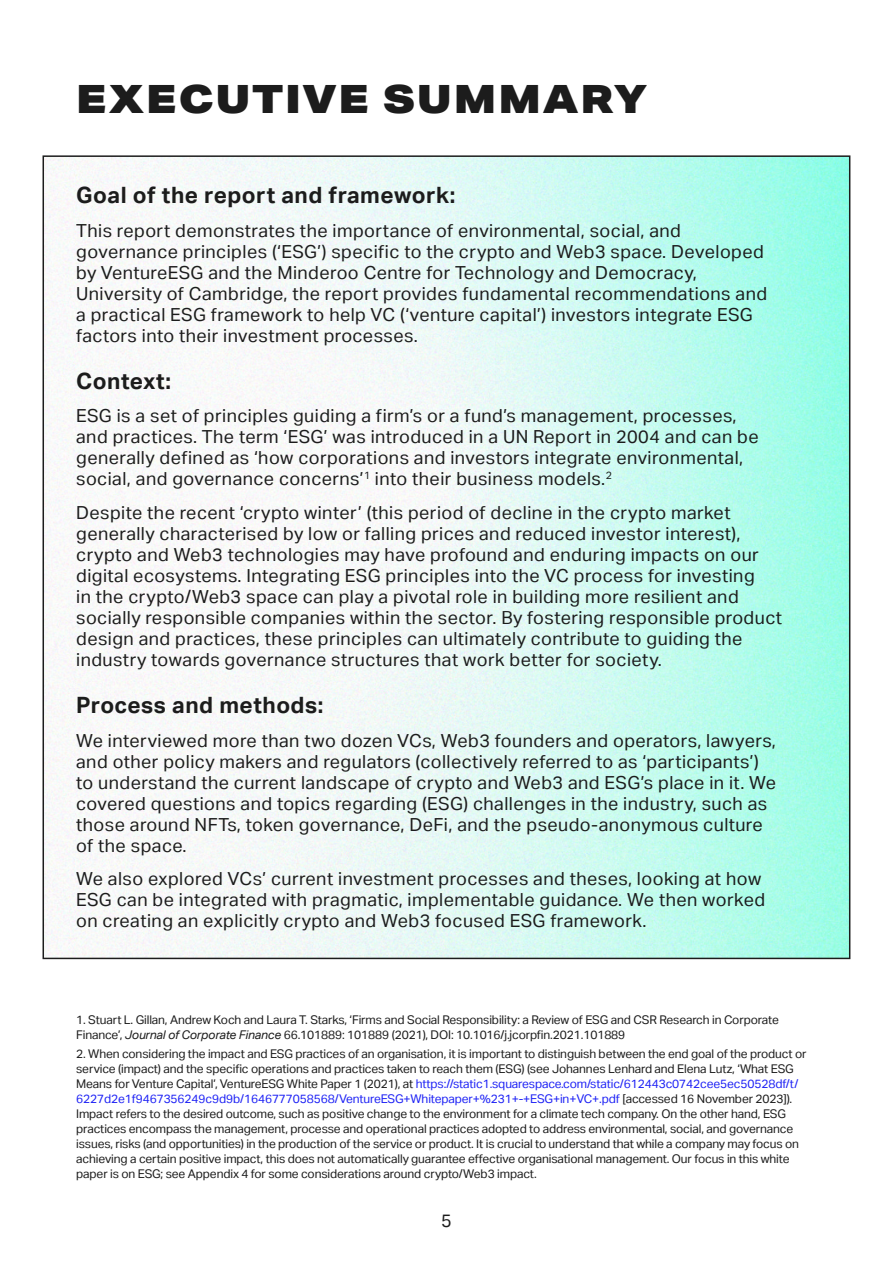
<style>
.page{position:relative;width:893px;height:1263px;background:#fff}
.page>*{position:absolute;margin:0;border:0;box-sizing:border-box;transform-origin:0 0}
.t1{font:900 39px "Aktiv Grotesk Ex";letter-spacing:.05em;color:#1c1c1c}
.t2{font:700 22.5px "Aktiv Grotesk";letter-spacing:.025em;color:#1c1c1c}
.t3{font:18px/21px "Aktiv Grotesk";letter-spacing:.025em;color:#1c1c1c}
.t4{font:12px/15px "Aktiv Grotesk";letter-spacing:-.01em;color:#1c1c1c}
.s1{font-style:italic}
.s2{color:#1e22f5}
</style>
<div class="page">
<img style="left:46px;top:158px;width:801px;height:798px">
<h1 class="t1" style="left:76px;top:73px;width:573px">EXECUTIVE SUMMARY</h1>
<p class="t2" style="left:76px;top:182px;width:381px">Goal of the report and framework:</p>
<p class="t3" style="left:76px;top:220px;width:692px">This report demonstrates the importance of environmental, social, and governance principles (‘ESG’) specific to the crypto and Web3 space. Developed by VentureESG and the Minderoo Centre for Technology and Democracy, University of Cambridge, the report provides fundamental recommendations and a practical ESG framework to help VC (‘venture capital’) investors integrate ESG factors into their investment processes.</p>
<p class="t2" style="left:76px;top:368px;width:96px">Context:</p>
<p class="t3" style="left:76px;top:405px;width:684px">ESG is a set of principles guiding a firm’s or a fund’s management, processes, and practices. The term ‘ESG’ was introduced in a UN Report in 2004 and can be generally defined as ‘how corporations and investors integrate environmental, social, and governance concerns’<sup>1</sup> into their business models.<sup>2</sup></p>
<p class="t3" style="left:76px;top:502px;width:707px">Despite the recent ‘crypto winter’ (this period of decline in the crypto market generally characterised by low or falling prices and reduced investor interest), crypto and Web3 technologies may have profound and enduring impacts on our digital ecosystems. Integrating ESG principles into the VC process for investing<br>in the crypto/Web3 space can play a pivotal role in building more resilient and socially responsible companies within the sector. By fostering responsible product design and practices, these principles can ultimately contribute to guiding the industry towards governance structures that work better for society.</p>
<p class="t2" style="left:76px;top:692px;width:249px">Process and methods:</p>
<p class="t3" style="left:76px;top:729px;width:701px">We interviewed more than two dozen VCs, Web3 founders and operators, lawyers, and other policy makers and regulators (collectively referred to as ‘participants’) to understand the current landscape of crypto and Web3 and ESG’s place in it. We covered questions and topics regarding (ESG) challenges in the industry, such as those around NFTs, token governance, DeFi, and the pseudo-anonymous culture of the space.</p>
<p class="t3" style="left:76px;top:868px;width:690px">We also explored VCs’ current investment processes and theses, looking at how<br>ESG can be integrated with pragmatic, implementable guidance. We then worked on creating an explicitly crypto and Web3 focused ESG framework.</p>
<p class="t4" style="left:76px;top:1012px;width:704px">1. Stuart L. Gillan, Andrew Koch and Laura T. Starks, ‘Firms and Social Responsibility: a Review of ESG and CSR Research in Corporate<br>Finance’, <span class="s1">Journal of Corporate Finance</span> 66.101889: 101889 (2021), DOI: 10.1016/j.jcorpfin.2021.101889</p>
<p class="t4" style="left:76px;top:1046px;width:732px">2. When considering the impact and ESG practices of an organisation, it is important to distinguish between the end goal of the product or service (impact) and the specific operations and practices taken to reach them (ESG) (see Johannes Lenhard and Elena Lutz, ‘What ESG Means for Venture Capital’, VentureESG White Paper 1 (2021), at <span class="s2">https://static1.squarespace.com/static/612443c0742cee5ec50528df/t/ 6227d2e1f9467356249c9d9b/1646777058568/VentureESG+Whitepaper+%231+-+ESG+in+VC+.pdf</span> [accessed 16 November 2023]).<br>Impact refers to the desired outcome, such as positive change to the environment for a climate tech company. On the other hand, ESG practices encompass the management, processe and operational practices adopted to address environmental, social, and governance issues, risks (and opportunities) in the production of the service or product. It is crucial to understand that while a company may focus on achieving a certain positive impact, this does not automatically guarantee effective organisational management. Our focus in this white paper is on ESG; see Appendix 4 for some considerations around crypto/Web3 impact.</p>
<p class="t3" style="left:441px;top:1210px;width:12px">5</p>
</div>
